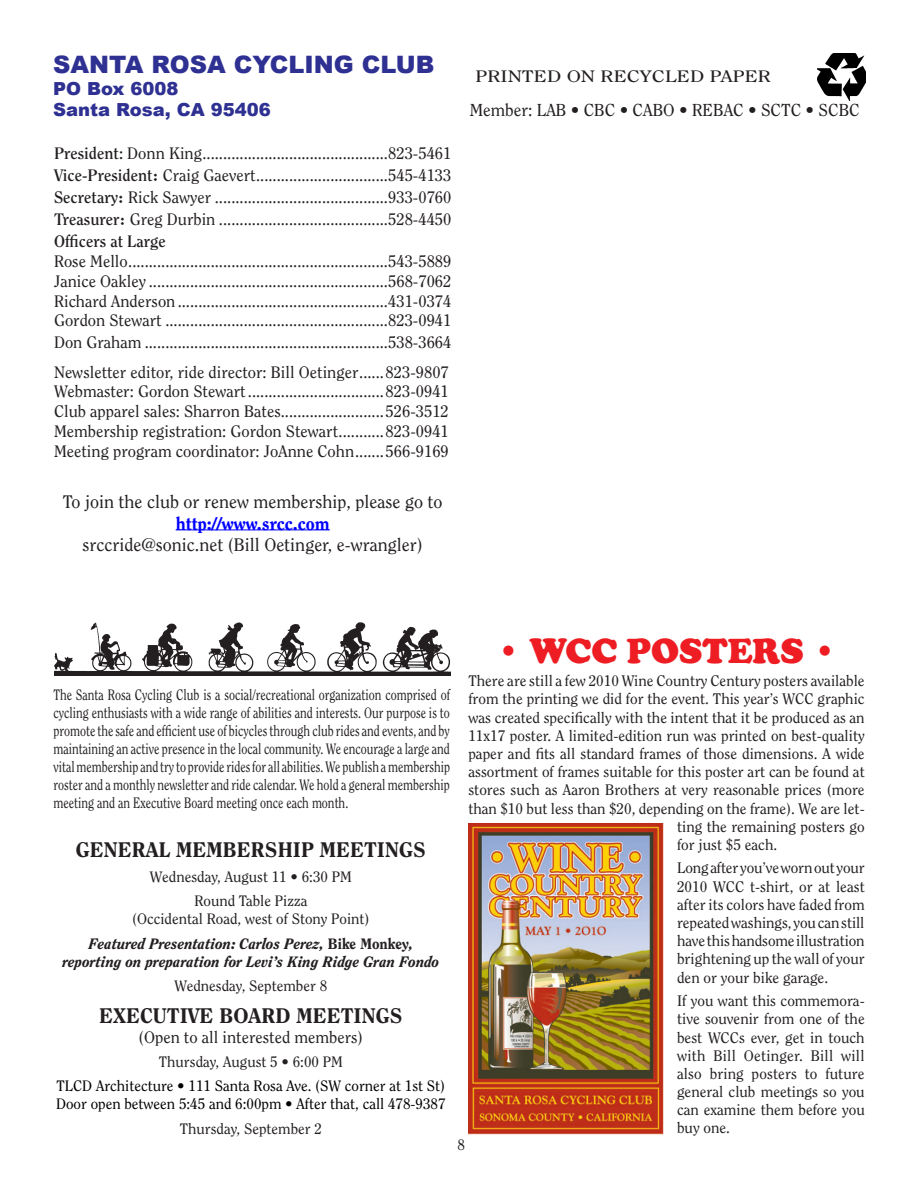
<style>
.page{position:relative;width:918px;height:1188px;background:#fff}
.page>*{position:absolute;margin:0;border:0;box-sizing:border-box;transform-origin:0 0}
.Copy{font:900 36px "Cooper";color:#ee1d23}
.t1{font:900 24px "Arial";color:#2e3092}
.Copy-2{font:800 21px "Clearface";color:#231f20}
.Copy-3{font:18px/21.6px "Clearface";color:#231f20;text-align:center}
.t2{font:900 18px "Arial";color:#2e3092}
.t3{font:17.25px "Clearface";color:#231f20}
.t4{font:16.5px/19.8px "Clearface";color:#231f20;text-align:justify}
.t5{font:16.5px "Clearface";color:#231f20;scale:1.3 1}
.t6{font:700 16.5px "Clearface";color:#231f20}
.Copy-4{font:15.15px/18.1px "Clearface";color:#231f20;text-align:justify}
.Copy-5{font:15px/18px "Clearface";color:#231f20;text-align:justify;scale:.8 1}
.Copy-6{font:15px/18px "Clearface";color:#231f20;text-align:center}
.t7{font:15px/18px "Clearface";color:#000}
.Copy-7{font:italic 800 15px/18px "Clearface";color:#231f20;text-align:center}
.s1{font-weight:700}
.s2{font-family:"Goudy";font-weight:700}
.s3{font-weight:800;color:#00f}
.s4{font-style:normal}
</style>
<div class="page">
<img style="left:817px;top:53px;width:49px;height:47px">
<hr style="left:176px;top:530px;width:154px;height:1px;background:#00f">
<img style="left:54px;top:623px;width:396px;height:53px">
<img style="left:468px;top:824px;width:195px;height:311px">
<p class="t1" style="left:53px;top:51px;width:383px">SANTA ROSA CYCLING CLUB</p>
<p class="t2" style="left:53px;top:78px;width:127px">PO Box 6008</p>
<p class="t2" style="left:53px;top:100px;width:219px">Santa Rosa, CA 95406</p>
<p class="t4" style="left:54px;top:143px;width:399px"><span class="s1">President:</span> Donn King.............................................823-5461</p>
<p class="t4" style="left:54px;top:165px;width:399px"><span class="s1">Vice-President</span><span class="s2">:</span> Craig Gaevert................................545-4133</p>
<p class="t4" style="left:54px;top:187px;width:399px"><span class="s1">Secretary</span><span class="s2">:</span> Rick Sawyer ..........................................933-0760</p>
<p class="t4" style="left:54px;top:209px;width:399px"><span class="s1">Treasurer</span><span class="s2">:</span> Greg Durbin .........................................528-4450</p>
<p class="t6" style="left:54px;top:232px;width:113px">Officers at Large</p>
<p class="t4" style="left:54px;top:251px;width:399px">Rose Mello...............................................................543-5889<br>Janice Oakley ..........................................................568-7062<br>Richard Anderson...................................................431-0374</p>
<p class="t4" style="left:54px;top:310px;width:399px;line-height:21.6px">Gordon Stewart ......................................................823-0941<br>Don Graham ...........................................................538-3664</p>
<p class="t4" style="left:54px;top:362px;width:396px">Newsletter editor, ride director: Bill Oetinger......823-9807<br>Webmaster: Gordon Stewart.................................823-0941<br>Club apparel sales: Sharron Bates.........................526-3512<br>Membership registration: Gordon Stewart...........823-0941<br>Meeting program coordinator: JoAnne Cohn.......566-9169</p>
<p class="Copy-3" style="left:63px;top:491px;width:381px">To join the club or renew membership, please go to <span class="s3">http://www.srcc.com<br></span>srccride@sonic.net (Bill Oetinger, e-wrangler)</p>
<p class="t5" style="left:476px;top:66px;width:229px">PRINTED ON RECYCLED PAPER</p>
<p class="t3" style="left:470px;top:100px;width:392px">Member: LAB • CBC • CABO • REBAC • SCTC • SCBC</p>
<p class="Copy-5" style="left:53px;top:686px;width:497px">The Santa Rosa Cycling Club is a social/recreational organization comprised of cycling enthusiasts with a wide range of abilities and interests. Our purpose is to promote the safe and efficient use of bicycles through club rides and events, and by maintaining an active presence in the local community. We encourage a large and vital membership and try to provide rides for all abilities. We publish a membership roster and a monthly newsletter and ride calendar. We hold a general membership meeting and an Executive Board meeting once each month.</p>
<p class="Copy-2" style="left:76px;top:837px;width:352px">GENERAL MEMBERSHIP MEETINGS</p>
<p class="Copy-6" style="left:150px;top:867px;width:203px">Wednesday, August 11 • 6:30 PM</p>
<p class="Copy-6" style="left:132px;top:892px;width:239px">Round Table Pizza<br>(Occidental Road, west of Stony Point)</p>
<p class="Copy-7" style="left:62px;top:934px;width:378px">Featured Presentation: Carlos Perez, <span class="s4">Bike Monkey</span>, reporting on preparation for Levi’s King Ridge Gran Fondo</p>
<p class="Copy-6" style="left:175px;top:977px;width:154px">Wednesday, September 8</p>
<p class="Copy-2" style="left:99px;top:1003px;width:305px">EXECUTIVE BOARD MEETINGS</p>
<p class="t4" style="left:139px;top:1027px;width:226px">(Open to all interested members)</p>
<p class="Copy-6" style="left:159px;top:1053px;width:185px">Thursday, August 5 • 6:00 PM</p>
<p class="t7" style="left:56px;top:1077px;width:391px">TLCD Architecture • 111 Santa Rosa Ave. (SW corner at 1st St)<br>Door open between 5:45 and 6:00pm • After that, call 478-9387</p>
<p class="Copy-6" style="left:180px;top:1119px;width:144px">Thursday, September 2</p>
<p class="Copy" style="left:496px;top:630px;width:342px">• WCC POSTERS •</p>
<p class="Copy-4" style="left:468px;top:672px;width:398px">There are still a few 2010 Wine Country Century posters available</p>
<p class="Copy-4" style="left:468px;top:690px;width:398px">from the printing we did for the event. This year’s WCC graphic</p>
<p class="Copy-4" style="left:468px;top:708px;width:398px">was created specifically with the intent that it be produced as an</p>
<p class="Copy-4" style="left:468px;top:726px;width:398px">11x17 poster. A limited-edition run was printed on best-quality</p>
<p class="Copy-4" style="left:468px;top:744px;width:398px">paper and fits all standard frames of those dimensions. A wide</p>
<p class="Copy-4" style="left:468px;top:763px;width:398px">assortment of frames suitable for this poster art can be found at</p>
<p class="Copy-4" style="left:468px;top:781px;width:398px">stores such as Aaron Brothers at very reasonable prices (more</p>
<p class="Copy-4" style="left:468px;top:799px;width:398px">than $10 but less than $20, depending on the frame). We are let-</p>
<p class="Copy-4" style="left:677px;top:817px;width:189px">ting the remaining posters go</p>
<p class="Copy-4" style="left:677px;top:835px;width:102px">for just $5 each.</p>
<p class="Copy-4" style="left:677px;top:859px;width:189px">Long after you’ve worn out your 2010 WCC t-shirt, or at least after its colors have faded from repeated washings, you can still have this handsome illustration brightening up the wall of your den or your bike garage.</p>
<p class="Copy-4" style="left:677px;top:992px;width:189px">If you want this commemora&shy;tive souvenir from one of the best WCCs ever, get in touch with Bill Oetinger. Bill will also bring posters to future general club meetings so you can examine them before you buy one.</p>
<p class="Copy-6" style="left:458px;top:1136px;width:9px">8</p>
</div>
